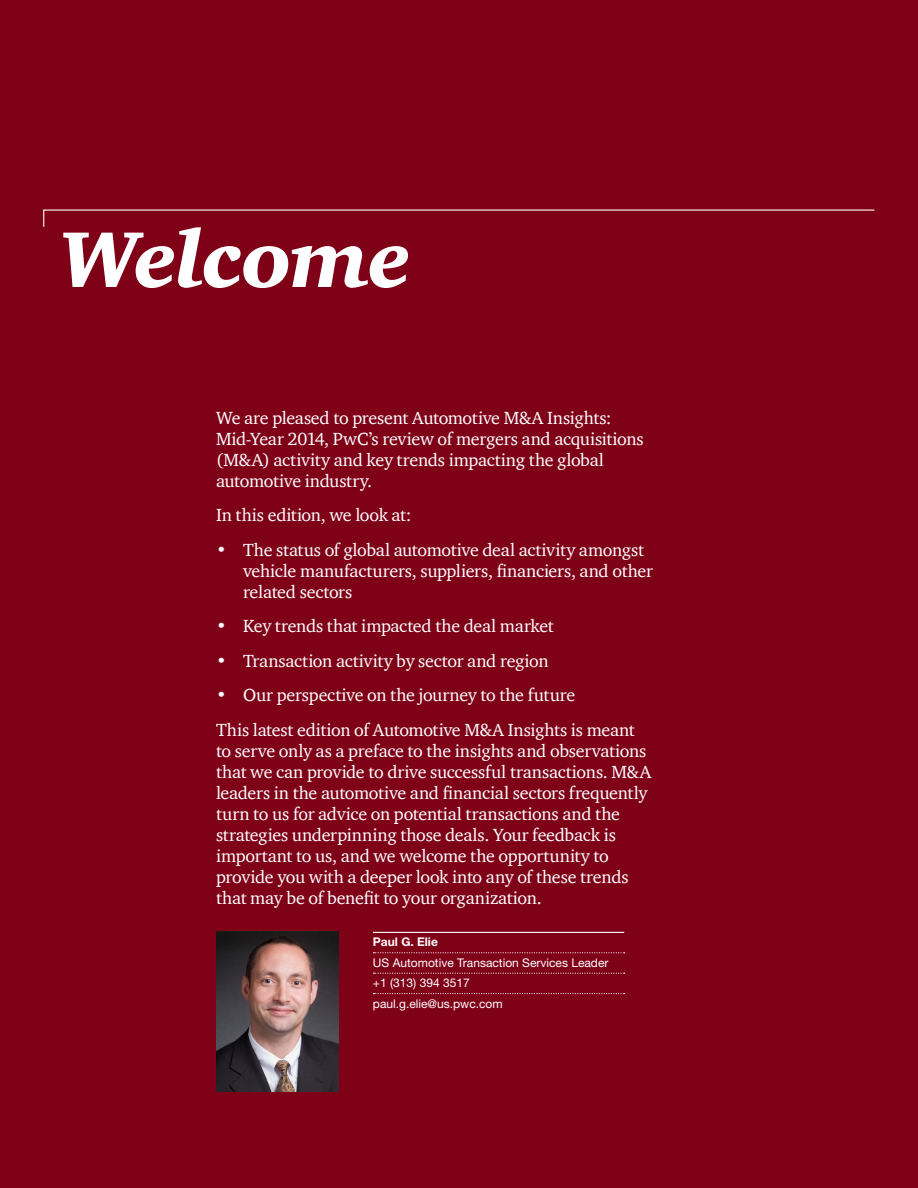
<style>
.page{position:relative;width:918px;height:1188px;background:#7f0118}
.page>*{position:absolute;margin:0;border:0;box-sizing:border-box;transform-origin:0 0}
.t1{font:italic 900 81px "ITC Charter Com";letter-spacing:-.015em;color:#fff}
.Body_copy__half_spac{font:18px/21px "ITC Charter Com";letter-spacing:-.015em;color:#fff}
.t2{font:12px "Helvetica Neue";color:#fff}
.t3{font:700 12px "Helvetica Neue";color:#fff}
</style>
<div class="page">
<hr style="left:373px;top:932px;width:251px;height:1px;background:#fff">
<svg style="left:373px;top:952px;width:252px;height:1px"></svg>
<svg style="left:373px;top:973px;width:252px;height:1px"></svg>
<svg style="left:373px;top:993px;width:252px;height:1px"></svg>
<img style="left:216px;top:932px;width:122px;height:159px">
<svg style="left:43px;top:209px;width:832px;height:18px"></svg>
<p class="t1" style="left:60px;top:210px;width:352px">Welcome</p>
<p class="Body_copy__half_spac" style="left:216px;top:407px;width:429px">We are pleased to present Automotive M&amp;A Insights:<br>Mid-Year 2014, PwC’s review of mergers and acquisitions (M&amp;A) activity and key trends impacting the global automotive industry.</p>
<p class="Body_copy__half_spac" style="left:216px;top:504px;width:197px">In this edition, we look at:</p>
<p class="Body_copy__half_spac" style="left:243px;top:539px;width:412px;text-indent:-27px">• The status of global automotive deal activity amongst vehicle manufacturers, suppliers, financiers, and other related sectors</p>
<p class="Body_copy__half_spac" style="left:216px;top:615px;width:339px">• Key trends that impacted the deal market</p>
<p class="Body_copy__half_spac" style="left:216px;top:650px;width:334px">• Transaction activity by sector and region</p>
<p class="Body_copy__half_spac" style="left:216px;top:684px;width:361px">• Our perspective on the journey to the future</p>
<p class="Body_copy__half_spac" style="left:216px;top:719px;width:437px">This latest edition of Automotive M&amp;A Insights is meant to serve only as a preface to the insights and observations that we can provide to drive successful transactions. M&amp;A leaders in the automotive and financial sectors frequently turn to us for advice on potential transactions and the strategies underpinning those deals. Your feedback is important to us, and we welcome the opportunity to provide you with a deeper look into any of these trends that may be of benefit to your organization.</p>
<p class="t3" style="left:373px;top:935px;width:67px">Paul G. Elie</p>
<p class="t2" style="left:373px;top:955px;width:237px">US Automotive Transaction Services Leader</p>
<p class="t2" style="left:373px;top:976px;width:98px">+1 (313) 394 3517</p>
<p class="t2" style="left:373px;top:996px;width:131px">paul.g.elie@us.pwc.com</p>
</div>
